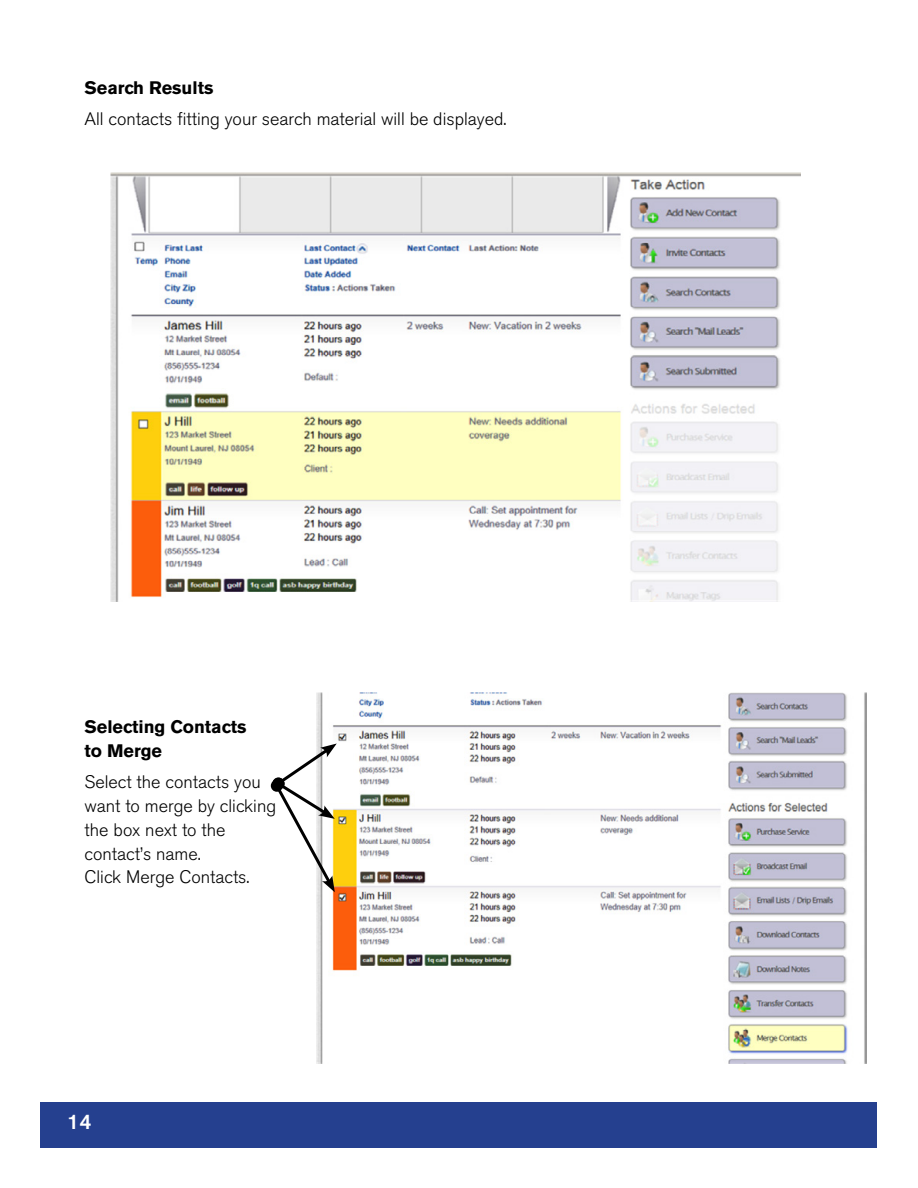
<style>
.page{position:relative;width:918px;height:1188px;background:#fff}
.page>*{position:absolute;margin:0;border:0;box-sizing:border-box;transform-origin:0 0}
.t1{font:500 21px "Akzidenz Grotesk BE";color:#fff}
.t2{font:300 18px/24px "Akzidenz Grotesk BE";color:#000}
.t3{font:700 18px/24px "Akzidenz Grotesk BE";color:#000}
</style>
<div class="page">
<div style="left:40px;top:1102px;width:838px;height:46px;background:#25408f"></div>
<img style="left:111px;top:172px;width:689px;height:430px">
<img style="left:316px;top:693px;width:550px;height:371px">
<div style="left:272px;top:777px;width:12px;height:12px;background:#888;border-radius:50%"></div>
<div style="left:271px;top:780px;width:12px;height:12px;background:#000;border-radius:50%"></div>
<svg style="left:273px;top:744px;width:64px;height:148px"></svg>
<p class="t3" style="left:85px;top:76px;width:131px">Search Results</p>
<p class="t2" style="left:85px;top:107px;width:423px">All contacts fitting your search material will be displayed.</p>
<p class="t3" style="left:85px;top:715px;width:163px">Selecting Contacts to Merge</p>
<p class="t2" style="left:85px;top:770px;width:193px">Select the contacts you want to merge by clicking the box next to the contact’s name.<br>Click Merge Contacts.</p>
<p class="t1" style="left:68px;top:1109px;width:26px">14</p>
</div>
